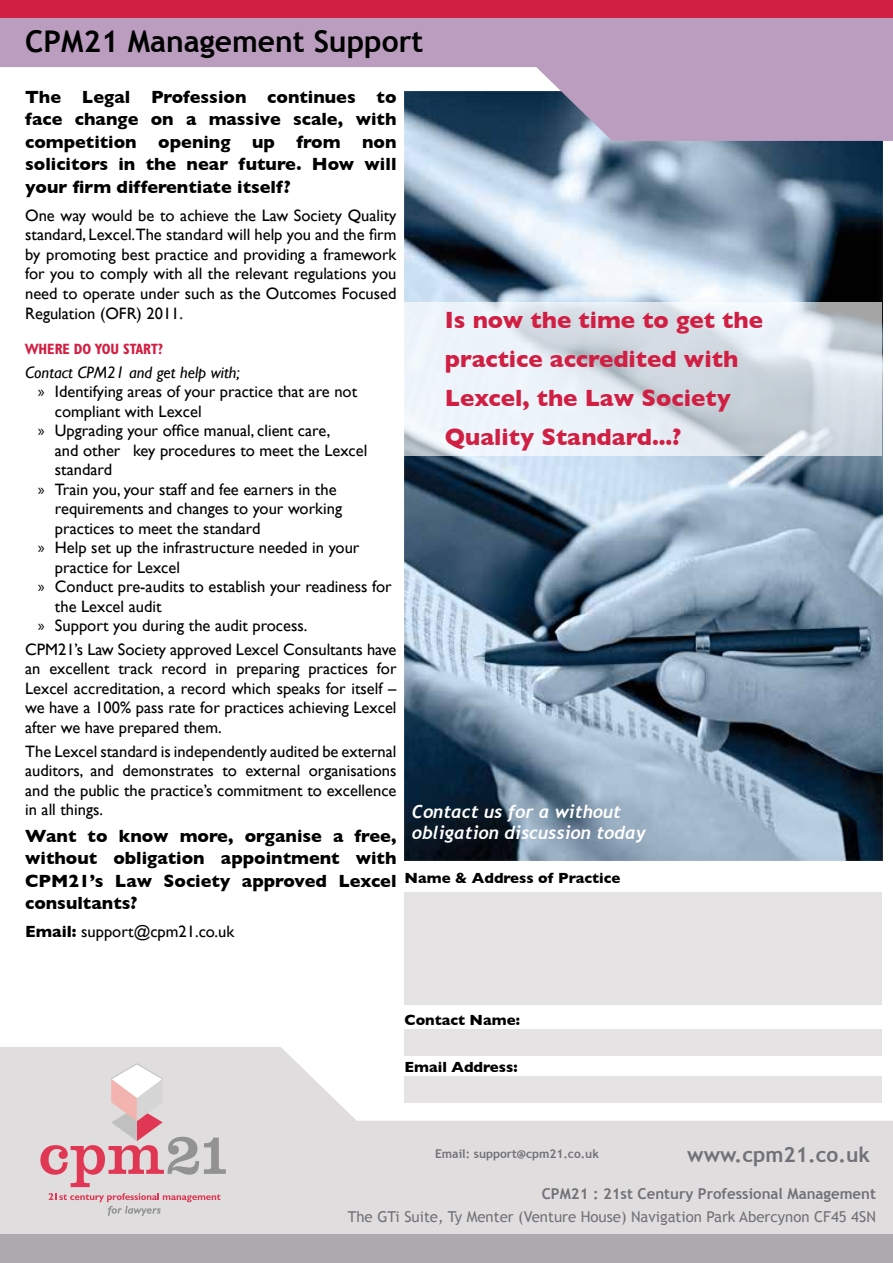
<style>
.page{position:relative;width:893px;height:1263px;background:#fff}
.page>*{position:absolute;margin:0;border:0;box-sizing:border-box;transform-origin:0 0}
.t1{font:700 30px "Trebuchet MS";color:#000}
.t2{font:700 24px/39px "Gill Sans";color:#d11f43}
.t3{font:700 21px "Trebuchet MS";color:#727177}
.t4{font:700 18px/22.5px "Gill Sans";color:#000;text-align:justify}
.t5{font:italic 700 18px/21.6px "Trebuchet";color:#fff}
.t6{font:16.5px/19.5px "Gill Sans";color:#000;text-align:justify}
.t7{font:italic 16.5px "Gill Sans";color:#000}
.t8{font:15px "Trebuchet MS";color:#727177}
.t9{font:700 15px "Gill Sans";color:#000}
.t10{font:700 15px "Trebuchet MS";color:#727177}
.t11{font:700 condensed 15px "Humanist 521 BT";color:#d11f43}
.t12{font:700 12px "Trebuchet MS";color:#727177}
.s1{font-family:"Myriad Pro"}
.s2{font-weight:700}
</style>
<div class="page">
<img style="left:405px;top:141px;width:477px;height:719px">
<svg style="left:405px;top:303px;width:477px;height:153px"></svg>
<svg style="left:0;top:18px;width:893px;height:123px;fill:#bb9dc0"></svg>
<svg style="left:0;top:1047px;width:893px;height:187px;fill:#dfdddd"></svg>
<div style="left:0;top:1234px;width:893px;height:29px;background:#adaaad"></div>
<div style="left:0;top:0;width:893px;height:18px;background:#d11f43"></div>
<div style="left:405px;top:892px;width:477px;height:112px;background:#e5e3e4"></div>
<div style="left:405px;top:1029px;width:477px;height:27px;background:#e5e3e4"></div>
<div style="left:405px;top:1076px;width:477px;height:26px;background:#e5e3e4"></div>
<svg style="left:49px;top:1193px;width:171px;height:22px"></svg>
<svg style="left:40px;top:1063px;width:186px;height:124px"></svg>
<h1 class="t1" style="left:25px;top:23px;width:400px">CPM21 Management Support</h1>
<p class="t4" style="left:25px;top:86px;width:373px">The Legal Profession continues to face change on a massive scale, with competition opening up from non solicitors in the near future. How will your firm differentiate itself?</p>
<p class="t6" style="left:25px;top:205px;width:373px">One way would be to achieve the Law Society Quality standard, Lexcel.The standard will help you and the firm by promoting best practice and providing a framework for you to comply with all the relevant regulations you need to operate under such as the Outcomes Focused Regulation (OFR) 2011.</p>
<p class="t11" style="left:25px;top:339px;width:140px">WHERE DO YOU START?</p>
<p class="t7" style="left:25px;top:362px;width:216px">Contact CPM21 and get help with;</p>
<p class="t6" style="left:38px;top:381px;width:321px"><span class="s1">»</span> Identifying areas of your practice that are not</p>
<p class="t6" style="left:55px;top:401px;width:148px">compliant with Lexcel</p>
<p class="t6" style="left:38px;top:420px;width:294px"><span class="s1">»</span> Upgrading your office manual, client care,</p>
<p class="t6" style="left:55px;top:440px;width:314px">and other key procedures to meet the Lexcel</p>
<p class="t6" style="left:55px;top:459px;width:59px">standard</p>
<p class="t6" style="left:38px;top:479px;width:300px"><span class="s1">»</span> Train you, your staff and fee earners in the</p>
<p class="t6" style="left:55px;top:498px;width:289px">requirements and changes to your working</p>
<p class="t6" style="left:55px;top:518px;width:207px">practices to meet the standard</p>
<p class="t6" style="left:38px;top:538px;width:323px"><span class="s1">»</span> Help set up the infrastructure needed in your</p>
<p class="t6" style="left:55px;top:557px;width:127px">practice for Lexcel</p>
<p class="t6" style="left:38px;top:577px;width:355px"><span class="s1">»</span> Conduct pre-audits to establish your readiness for</p>
<p class="t6" style="left:55px;top:596px;width:108px">the Lexcel audit</p>
<p class="t6" style="left:38px;top:616px;width:271px"><span class="s1">»</span> Support you during the audit process.</p>
<p class="t6" style="left:25px;top:639px;width:373px">CPM21’s Law Society approved Lexcel Consultants have an excellent track record in preparing practices for Lexcel accreditation, a record which speaks for itself – we have a 100% pass rate for practices achieving Lexcel after we have prepared them.</p>
<p class="t6" style="left:25px;top:741px;width:373px">The Lexcel standard is independently audited be external auditors, and demonstrates to external organisations and the public the practice’s commitment to excellence in all things.</p>
<p class="t4" style="left:25px;top:824px;width:373px">Want to know more, organise a free, without obligation appointment with CPM21’s Law Society approved Lexcel consultants?</p>
<p class="t6" style="left:25px;top:922px;width:211px"><span class="s2">Email:</span> support@cpm21.co.uk</p>
<h2 class="t2" style="left:445px;top:301px;width:320px">Is now the time to get the practice accredited with<br>Lexcel, the Law Society<br>Quality Standard...?</h2>
<p class="t5" style="left:412px;top:801px;width:236px">Contact us for a without obligation discussion today</p>
<p class="t9" style="left:405px;top:869px;width:217px">Name &amp; Address of Practice</p>
<p class="t9" style="left:405px;top:1011px;width:117px">Contact Name:</p>
<p class="t9" style="left:405px;top:1058px;width:115px">Email Address:</p>
<p class="t12" style="left:435px;top:1146px;width:165px">Email: support@cpm21.co.uk</p>
<p class="t3" style="left:687px;top:1142px;width:184px">www.cpm21.co.uk</p>
<p class="t10" style="left:542px;top:1184px;width:336px">CPM21 : 21st Century Professional Management</p>
<p class="t8" style="left:348px;top:1208px;width:530px">The GTi Suite, Ty Menter (Venture House) Navigation Park Abercynon CF45 4SN</p>
</div>
